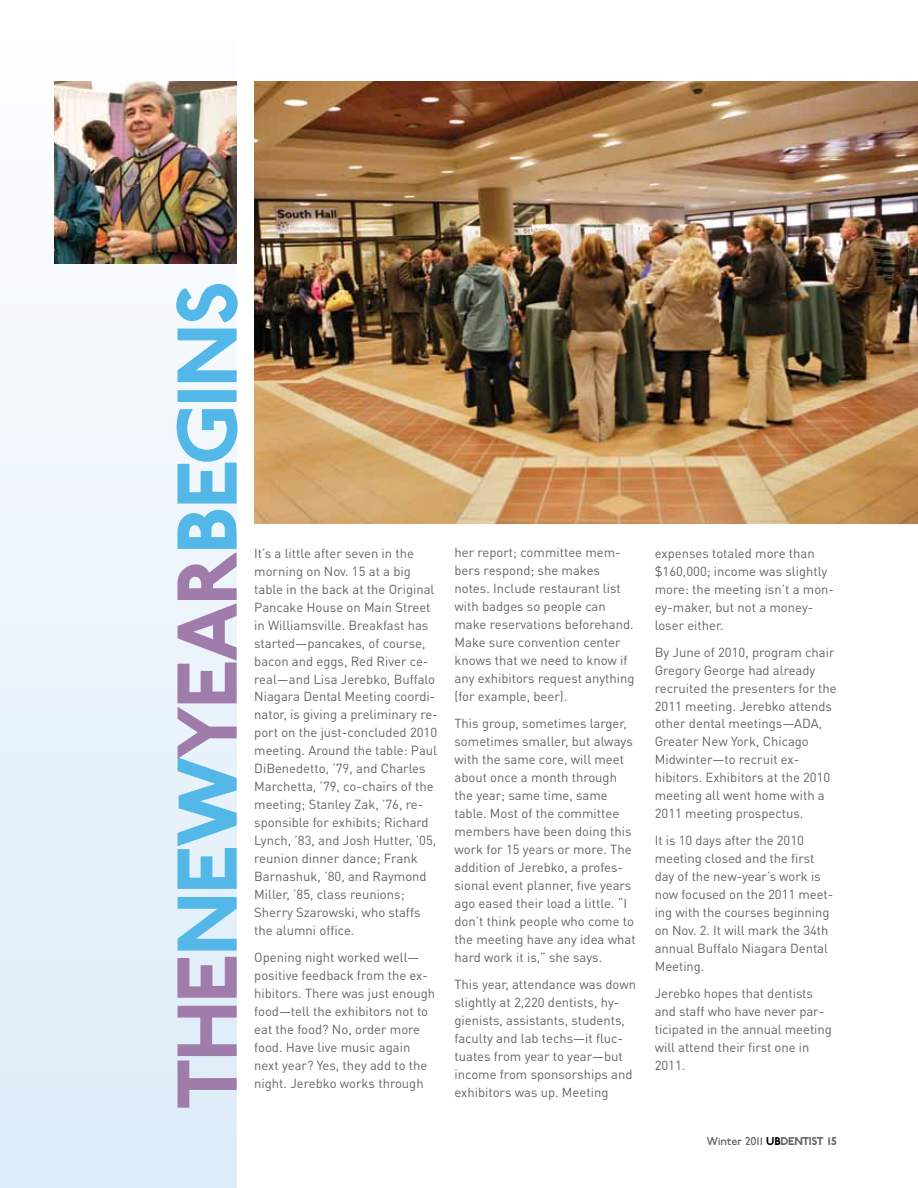
<style>
.page{position:relative;width:918px;height:1188px;background:#fff}
.page>*{position:absolute;margin:0;border:0;box-sizing:border-box;transform-origin:0 0}
.t1{font:700 89.55px "P22 Johnston Underground";letter-spacing:-.03em;color:#53b7e8}
.t2{font:13.05px/18px "DIN Pro";color:#636466}
.t3{font:12px "P22 Johnston Underground";letter-spacing:-.01em;color:#636466}
.s1{color:#a07caa}
.s2{font-weight:700;color:#000}
.s3{font-weight:700}
</style>
<div class="page">
<div style="left:0;top:0;width:236px;height:1188px;background:linear-gradient(to bottom,#fefefe,#dcecf9)"></div>
<img style="left:254px;top:81px;width:664px;height:443px">
<img style="left:54px;top:81px;width:182px;height:182px">
<h1 class="t1" style="left:154px;top:1109px;width:830px;rotate:-90deg"><span class="s1">THE</span>NEW<span class="s1">YEAR</span>BEGINS</h1>
<p class="t2" style="left:254px;top:543px;width:185px">It’s a little after seven in the morning on Nov. 15 at a big table in the back at the Original<br>Pancake House on Main Street in Williamsville. Breakfast has started—pancakes, of course, bacon and eggs, Red River ce&shy;real—and Lisa Jerebko, Buffalo<br>Niagara Dental Meeting coordi&shy;nator, is giving a preliminary re&shy;port on the just-concluded 2010 meeting. Around the table: Paul<br>DiBenedetto, ’79, and Charles<br>Marchetta, ’79, co-chairs of the meeting; Stanley Zak, ’76, re&shy;sponsible for exhibits; Richard<br>Lynch, ’83, and Josh Hutter, ’05, reunion dinner dance; Frank<br>Barnashuk, ’80, and Raymond<br>Miller, ’85, class reunions;<br>Sherry Szarowski, who staffs the alumni office.</p>
<p class="t2" style="left:254px;top:948px;width:182px">Opening night worked well— positive feedback from the ex&shy;hibitors. There was just enough food—tell the exhibitors not to eat the food? No, order more food. Have live music again next year? Yes, they add to the night. Jerebko works through</p>
<p class="t2" style="left:455px;top:543px;width:182px">her report; committee mem&shy;bers respond; she makes notes. I nclude restaurant list with badges so people can make reservations beforehand.<br>Make sure convention center knows that we need to know if any exhibitors request anything (for example, beer).</p>
<p class="t2" style="left:455px;top:714px;width:183px">This group, sometimes larger, sometimes smaller, but always with the same core, will meet about once a month through the year; same time, same table. Most of the committee members have been doing this work for 15 years or more. The addition of Jerebko, a profes&shy;sional event planner, five years ago eased their load a little. “I don’t think people who come to the meeting have any idea what hard work it is,” she says.</p>
<p class="t2" style="left:455px;top:975px;width:183px">This year, attendance was down slightly at 2,220 dentists, hy&shy;gienists, assistants, students, faculty and lab techs—it fluc&shy;tuates from year to year—but income from sponsorships and</p>
<p class="t2" style="left:455px;top:1083px;width:156px">exhibitors was up. Meeting</p>
<p class="t2" style="left:655px;top:543px;width:181px">expenses totaled more than $160,000; income was slightly more: the meeting isn’t a mon&shy;ey-maker, but not a money&shy;loser either.</p>
<p class="t2" style="left:655px;top:642px;width:183px">By June of 2010, program chair<br>Gregory George had already recruited the presenters for the<br>2011 meeting. Jerebko attends other dental meetings—ADA,<br>Greater New York, Chicago<br>Midwinter—to recruit ex&shy;hibitors. Exhibitors at the 2010 meeting all went home with a<br>2011 meeting prospectus.</p>
<p class="t2" style="left:655px;top:831px;width:180px">It is 10 days after the 2010 meeting closed and the first day of the new-year’s work is now focused on the 2011 meet&shy;ing with the courses beginning on Nov. 2. It will mark the 34th annual Buffalo Niagara Dental<br>Meeting.</p>
<p class="t2" style="left:655px;top:984px;width:179px">Jerebko hopes that dentists and staff who have never par&shy;ticipated in the annual meeting will attend their first one in<br>2011.</p>
<p class="t3" style="left:707px;top:1134px;width:132px">Winter 2011 <span class="s2">UB</span><span class="s3">DENTIST 15</span></p>
</div>
